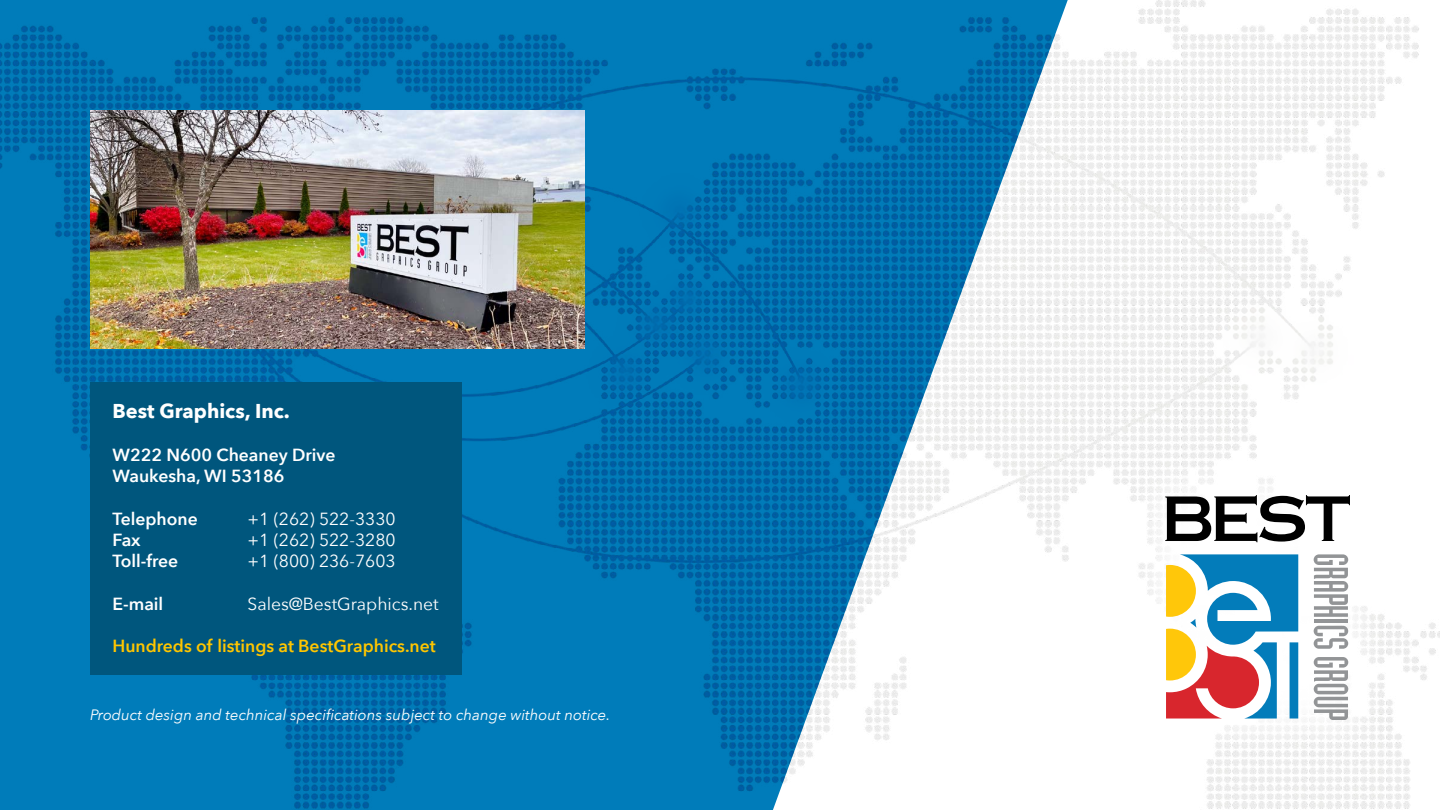
<style>
.page{position:relative;width:1440px;height:810px;background:#fff}
.page>*{position:absolute;margin:0;border:0;box-sizing:border-box;transform-origin:0 0}
.t1{font:700 20px "Avenir Next";color:#fff}
.t2{font:17.5px "Avenir Next";color:#fff}
.t3{font:600 17.5px/21.2px "Avenir Next";color:#fff}
.t4{font:600 17.5px "Avenir Next";color:#ffc600}
.t5{font:italic 15px "Avenir Next";color:#fff}
</style>
<div class="page">
<img style="left:1068px;top:0;width:372px;height:809px">
<img style="left:0;top:0;width:1068px;height:810px">
<img style="left:90px;top:110px;width:495px;height:238px">
<div style="left:90px;top:382px;width:371px;height:293px;background:#00567d"></div>
<div style="left:1123px;top:453px;width:268px;height:309px;background:#fff"></div>
<svg style="left:1314px;top:554px;width:34px;height:63px"></svg>
<hr style="left:1314px;top:620px;width:34px;height:3px;background:#929496">
<svg style="left:1314px;top:626px;width:34px;height:23px"></svg>
<svg style="left:1314px;top:657px;width:34px;height:63px"></svg>
<svg style="left:1165px;top:495px;width:185px;height:47px"></svg>
<svg style="left:1166px;top:554px;width:132px;height:165px"></svg>
<h1 class="t1" style="left:112px;top:394px;width:179px">Best Graphics, Inc.</h1>
<p class="t3" style="left:112px;top:444px;width:225px">W222 N600 Cheaney Drive<br>Waukesha, WI 53186</p>
<p class="t3" style="left:112px;top:508px;width:87px">Telephone</p>
<p class="t2" style="left:247px;top:504px;width:150px">+1 (262) 522-3330</p>
<p class="t3" style="left:112px;top:529px;width:30px">Fax</p>
<p class="t2" style="left:247px;top:525px;width:150px">+1 (262) 522-3280</p>
<p class="t3" style="left:112px;top:550px;width:67px">Toll-free</p>
<p class="t2" style="left:247px;top:546px;width:150px">+1 (800) 236-7603</p>
<p class="t3" style="left:112px;top:593px;width:52px">E-mail</p>
<p class="t2" style="left:247px;top:589px;width:193px">Sales@BestGraphics.net</p>
<p class="t4" style="left:112px;top:631px;width:325px">Hundreds of listings at BestGraphics.net</p>
<p class="t5" style="left:90px;top:702px;width:522px">Product design and technical specifications subject to change without notice.</p>
</div>
